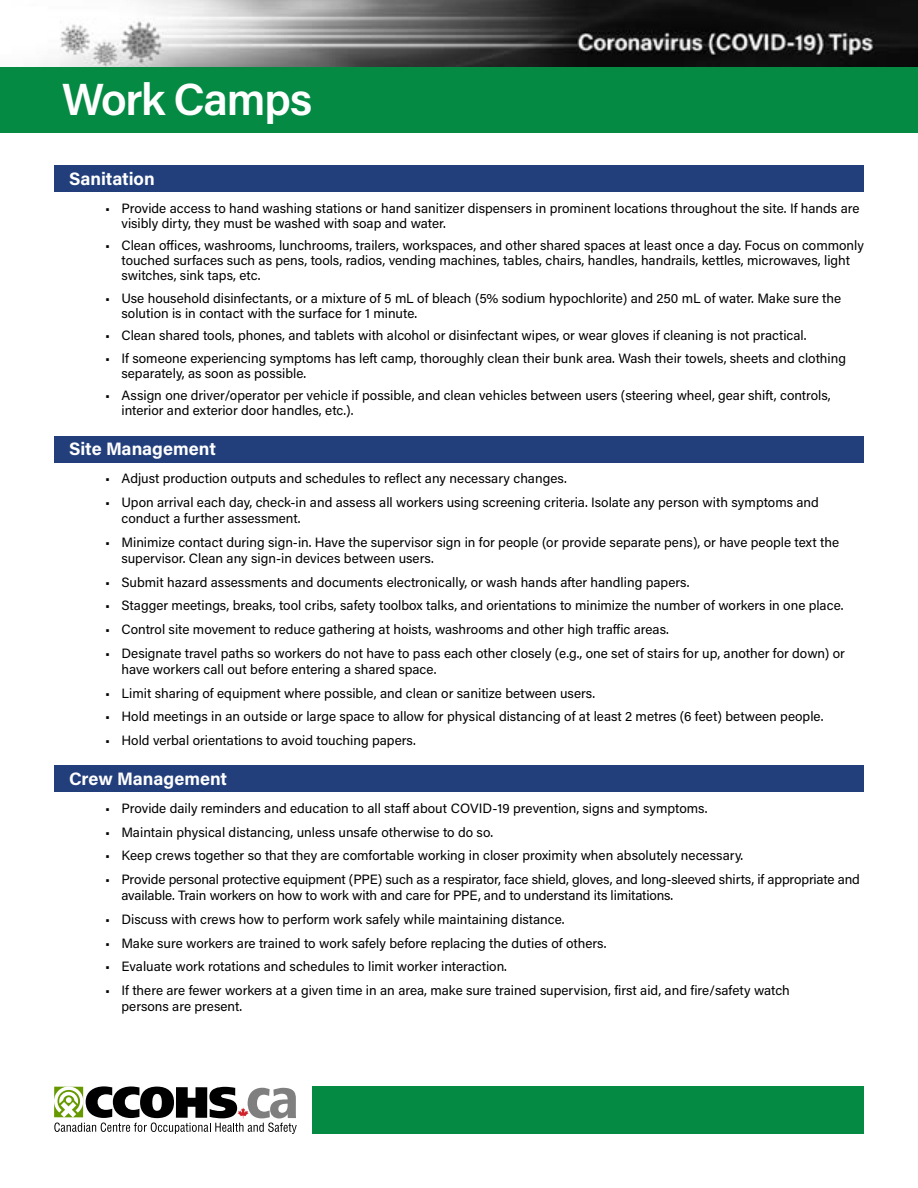
<style>
.page{position:relative;width:918px;height:1188px;background:#fff}
.page>*{position:absolute;margin:0;border:0;box-sizing:border-box;transform-origin:0 0}
.t1{font:600 45px "Acumin Pro";letter-spacing:-.03em;color:#fff}
.subheads{font:700 18px "Acumin Pro";color:#fff}
.body_bullets{font:13.5px/15px "Acumin Pro";color:#000}
</style>
<div class="page">
<img style="left:0;top:0;width:918px;height:68px">
<div style="left:313px;top:1086px;width:551px;height:48px;background:#058a44"></div>
<svg style="left:54px;top:1086px;width:243px;height:48px"></svg>
<div style="left:54px;top:165px;width:810px;height:27px;background:#223f7c"></div>
<div style="left:54px;top:436px;width:810px;height:27px;background:#223f7c"></div>
<div style="left:54px;top:765px;width:810px;height:27px;background:#223f7c"></div>
<div style="left:0;top:68px;width:918px;height:65px;background:#058a44"></div>
<h1 class="t1" style="left:62px;top:68px;width:252px">Work Camps</h1>
<p class="subheads" style="left:69px;top:166px;width:87px">Sanitation</p>
<p class="body_bullets" style="left:122px;top:200px;width:740px;text-indent:-16px">• Provide access to hand washing stations or hand sanitizer dispensers in prominent locations throughout the site. If hands are visibly dirty, they must be washed with soap and water.</p>
<p class="body_bullets" style="left:122px;top:238px;width:744px;text-indent:-16px">• Clean offices, washrooms, lunchrooms, trailers, workspaces, and other shared spaces at least once a day. Focus on commonly touched surfaces such as pens, tools, radios, vending machines, tables, chairs, handles, handrails, kettles, microwaves, light switches, sink taps, etc.</p>
<p class="body_bullets" style="left:122px;top:290px;width:721px;text-indent:-16px">• Use household disinfectants, or a mixture of 5 mL of bleach (5% sodium hypochlorite) and 250 mL of water. Make sure the solution is in contact with the surface for 1 minute.</p>
<p class="body_bullets" style="left:105px;top:328px;width:703px">• Clean shared tools, phones, and tablets with alcohol or disinfectant wipes, or wear gloves if cleaning is not practical.</p>
<p class="body_bullets" style="left:122px;top:350px;width:726px;text-indent:-16px">• If someone experiencing symptoms has left camp, thoroughly clean their bunk area. Wash their towels, sheets and clothing separately, as soon as possible.</p>
<p class="body_bullets" style="left:122px;top:388px;width:711px;text-indent:-16px">• Assign one driver/operator per vehicle if possible, and clean vehicles between users (steering wheel, gear shift, controls, interior and exterior door handles, etc.).</p>
<p class="subheads" style="left:69px;top:436px;width:148px">Site Management</p>
<p class="body_bullets" style="left:105px;top:470px;width:463px">• Adjust production outputs and schedules to reflect any necessary changes.</p>
<p class="body_bullets" style="left:122px;top:493px;width:699px;line-height:16.2px;text-indent:-16px">• Upon arrival each day, check-in and assess all workers using screening criteria. Isolate any person with symptoms and conduct a further assessment.</p>
<p class="body_bullets" style="left:122px;top:533px;width:719px;line-height:16.2px;text-indent:-16px">• Minimize contact during sign-in. Have the supervisor sign in for people (or provide separate pens), or have people text the supervisor. Clean any sign-in devices between users.</p>
<p class="body_bullets" style="left:105px;top:574px;width:586px">• Submit hazard assessments and documents electronically, or wash hands after handling papers.</p>
<p class="body_bullets" style="left:105px;top:598px;width:740px">• Stagger meetings, breaks, tool cribs, safety toolbox talks, and orientations to minimize the number of workers in one place.</p>
<p class="body_bullets" style="left:105px;top:621px;width:566px">• Control site movement to reduce gathering at hoists, washrooms and other high traffic areas.</p>
<p class="body_bullets" style="left:122px;top:644px;width:725px;line-height:16.2px;text-indent:-16px">• Designate travel paths so workers do not have to pass each other closely (e.g., one set of stairs for up, another for down) or have workers call out before entering a shared space.</p>
<p class="body_bullets" style="left:105px;top:685px;width:492px">• Limit sharing of equipment where possible, and clean or sanitize between users.</p>
<p class="body_bullets" style="left:105px;top:709px;width:720px">• Hold meetings in an outside or large space to allow for physical distancing of at least 2 metres (6 feet) between people.</p>
<p class="body_bullets" style="left:105px;top:732px;width:312px">• Hold verbal orientations to avoid touching papers.</p>
<p class="subheads" style="left:69px;top:766px;width:160px">Crew Management</p>
<p class="body_bullets" style="left:105px;top:800px;width:604px">• Provide daily reminders and education to all staff about COVID-19 prevention, signs and symptoms.</p>
<p class="body_bullets" style="left:105px;top:824px;width:390px">• Maintain physical distancing, unless unsafe otherwise to do so.</p>
<p class="body_bullets" style="left:105px;top:847px;width:640px">• Keep crews together so that they are comfortable working in closer proximity when absolutely necessary.</p>
<p class="body_bullets" style="left:122px;top:871px;width:740px;line-height:16.2px;text-indent:-16px">• Provide personal protective equipment (PPE) such as a respirator, face shield, gloves, and long-sleeved shirts, if appropriate and available. Train workers on how to work with and care for PPE, and to understand its limitations.</p>
<p class="body_bullets" style="left:105px;top:911px;width:461px">• Discuss with crews how to perform work safely while maintaining distance.</p>
<p class="body_bullets" style="left:105px;top:935px;width:503px">• Make sure workers are trained to work safely before replacing the duties of others.</p>
<p class="body_bullets" style="left:105px;top:958px;width:403px">• Evaluate work rotations and schedules to limit worker interaction.</p>
<p class="body_bullets" style="left:122px;top:982px;width:670px;line-height:16.2px;text-indent:-16px">• If there are fewer workers at a given time in an area, make sure trained supervision, first aid, and fire/safety watch persons are present.</p>
</div>
